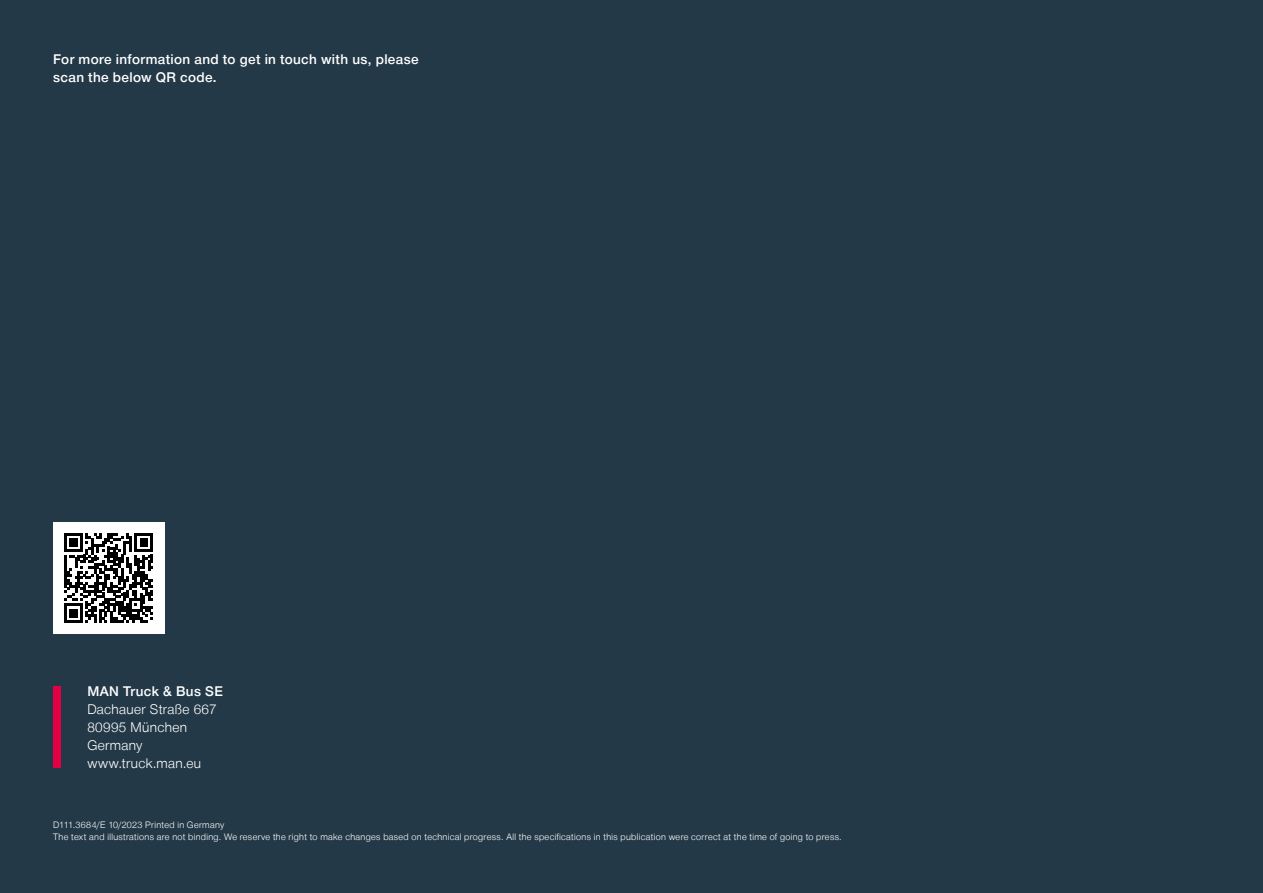
<style>
.page{position:relative;width:1263px;height:893px;background:#243948}
.page>*{position:absolute;margin:0;border:0;box-sizing:border-box;transform-origin:0 0}
.t1{font:500 13.5px/18px "Man Global";letter-spacing:.025em;color:#fff}
.t2{font:300 13.5px/18px "Man Global";letter-spacing:.025em;color:#fff}
.t3{font:300 9px/12px "Man Global";letter-spacing:.04em;color:#fff}
</style>
<div class="page">
<div style="left:53px;top:522px;width:111px;height:111px;background:#fff"></div>
<svg style="left:64px;top:533px;width:89px;height:89px"></svg>
<div style="left:53px;top:687px;width:8px;height:81px;background:#e40045"></div>
<h1 class="t1" style="left:53px;top:50px;width:367px">For more information and to get in touch with us, please scan the below QR code.</h1>
<h1 class="t1" style="left:87px;top:683px;width:137px">MAN Truck &amp; Bus SE</h1>
<h1 class="t2" style="left:87px;top:701px;width:131px">Dachauer Straße 667<br>80995 München<br>Germany www.truck.man.eu</h1>
<p class="t3" style="left:53px;top:819px;width:790px">D111.3684/E 10/2023 Printed in Germany<br>The text and illustrations are not binding. We reserve the right to make changes based on technical progress. All the specifications in this publication were correct at the time of going to press.</p>
</div>
